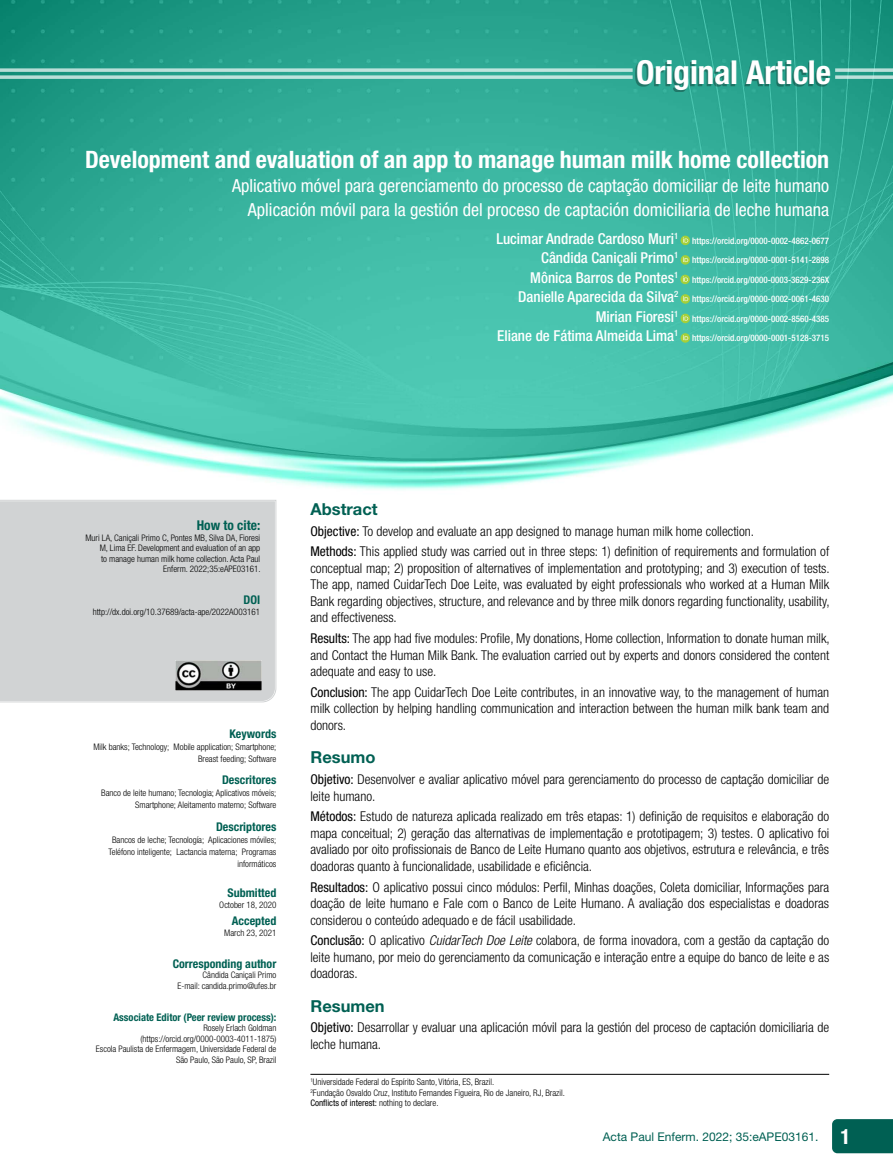
<style>
.page{position:relative;width:893px;height:1170px;background:#fff}
.page>*{position:absolute;margin:0;border:0;box-sizing:border-box;transform-origin:0 0}
.t1{font:700 condensed 33px "Helvetica Neue LT Std";color:#fff}
.t2{font:700 condensed 24px "Helvetica Neue LT Std";color:#fff}
.t3{font:condensed 18px/24px "Helvetica Neue LT Std";color:#fff;text-align:right}
.t4{font:700 16.5px "Helvetica Neue LT Std";color:#006053}
.t5{font:500 condensed 15px "Helvetica Neue LT Std";color:#fff}
.t6{font:300 condensed 13.5px/16.5px "Helvetica Neue LT Std";color:#000;text-align:justify}
.t7{font:700 condensed 13.5px "Helvetica Neue LT Std";color:#006053}
.t8{font:700 condensed 12px "Helvetica Neue LT Std";color:#006053}
.t9{font:12px "Helvetica Neue LT Std";color:#006053}
.t10{font:700 condensed 10.5px "Helvetica Neue LT Std";color:#006053}
.t11{font:300 condensed 9px/10.5px "Helvetica Neue LT Std";color:#000;text-align:right}
.t12{font:500 condensed 9px "Helvetica Neue LT Std";color:#fff}
.s1{font-weight:400}
.s2{font-style:italic}
.s3{font-weight:700;font-stretch:condensed;font-size:21px;color:#fff}
</style>
<div class="page">
<div style="left:832px;top:1119px;width:61px;height:34px;background:#006053"></div>
<img style="left:0;top:0;width:893px;height:490px">
<svg style="left:835px;top:75px;width:58px;height:4px"></svg>
<svg style="left:835px;top:68px;width:58px;height:4px"></svg>
<svg style="left:0;top:500px;width:277px;height:203px;background:#e1e3e3"></svg>
<div style="left:0;top:501px;width:275px;height:199px;background:#d1d3d4"></div>
<img style="left:175px;top:660px;width:86px;height:30px">
<svg style="left:680px;top:236px;width:10px;height:9px"></svg>
<svg style="left:683px;top:237px;width:5px;height:5px"></svg>
<svg style="left:680px;top:255px;width:10px;height:10px"></svg>
<svg style="left:683px;top:257px;width:5px;height:5px"></svg>
<svg style="left:680px;top:275px;width:10px;height:9px"></svg>
<svg style="left:683px;top:276px;width:5px;height:5px"></svg>
<svg style="left:680px;top:294px;width:10px;height:10px"></svg>
<svg style="left:683px;top:296px;width:5px;height:5px"></svg>
<svg style="left:680px;top:314px;width:10px;height:9px"></svg>
<svg style="left:683px;top:315px;width:5px;height:5px"></svg>
<svg style="left:680px;top:333px;width:10px;height:10px"></svg>
<svg style="left:683px;top:335px;width:5px;height:5px"></svg>
<hr style="left:310px;top:1073px;width:519px;height:1px;background:#000">
<div style="left:635px;top:62px;width:193px;height:30px;background:#000;opacity:.3"></div>
<svg style="left:0;top:75px;width:633px;height:4px;background:#aadad2"></svg>
<svg style="left:0;top:68px;width:633px;height:4px;background:#aadad1"></svg>
<h1 class="t1" style="left:636px;top:52px;width:196px">Original Article</h1>
<h2 class="t2" style="left:85px;top:144px;width:746px">Development and evaluation of an app to manage human milk home collection</h2>
<h3 class="t3" style="left:232px;top:173px;width:599px">Aplicativo móvel para gerenciamento do processo de captação domiciliar de leite humano<br>Aplicación móvil para la gestión del proceso de captación domiciliaria de leche humana</h3>
<p class="t5" style="left:496px;top:229px;width:183px">Lucimar Andrade Cardoso Muri<sup>1</sup></p>
<p class="t12" style="left:692px;top:235px;width:138px">https://orcid.org/0000-0002-4862-0677</p>
<p class="t5" style="left:541px;top:249px;width:139px">Cândida Caniçali Primo<sup>1</sup></p>
<p class="t12" style="left:692px;top:254px;width:138px">https://orcid.org/0000-0001-5141-2898</p>
<p class="t5" style="left:530px;top:268px;width:150px">Mônica Barros de Pontes<sup>1</sup></p>
<p class="t12" style="left:692px;top:274px;width:139px">https://orcid.org/0000-0003-3629-236X</p>
<p class="t5" style="left:518px;top:288px;width:162px">Danielle Aparecida da Silva<sup>2</sup></p>
<p class="t12" style="left:692px;top:293px;width:138px">https://orcid.org/0000-0002-0061-4630</p>
<p class="t5" style="left:596px;top:307px;width:84px">Mirian Fioresi<sup>1</sup></p>
<p class="t12" style="left:692px;top:313px;width:138px">https://orcid.org/0000-0002-8560-4385</p>
<p class="t5" style="left:497px;top:327px;width:183px">Eliane de Fátima Almeida Lima<sup>1</sup></p>
<p class="t12" style="left:692px;top:332px;width:138px">https://orcid.org/0000-0001-5128-3715</p>
<p class="t7" style="left:197px;top:517px;width:65px">How to cite:</p>
<p class="t11" style="left:85px;top:532px;width:177px">Muri LA, Caniçali Primo C, Pontes MB, Silva DA, Fioresi M, Lima EF. Development and evaluation of an app<br>to manage human milk home collection. Acta Paul Enferm. 2022;35:eAPE03161.</p>
<p class="t8" style="left:244px;top:593px;width:18px">DOI</p>
<p class="t11" style="left:93px;top:606px;width:169px">http://dx.doi.org/10.37689/acta-ape/2022AO03161</p>
<p class="t8" style="left:230px;top:726px;width:48px">Keywords</p>
<p class="t11" style="left:93px;top:740px;width:184px;line-height:12px">Milk banks; Technology; Mobile application; Smartphone;<br>Breast feeding; Software</p>
<p class="t8" style="left:222px;top:772px;width:56px">Descritores</p>
<p class="t11" style="left:101px;top:787px;width:177px;line-height:12px">Banco de leite humano; Tecnologia; Aplicativos móveis;<br>Smartphone; Aleitamento materno; Software</p>
<p class="t8" style="left:216px;top:819px;width:62px">Descriptores</p>
<p class="t11" style="left:108px;top:833px;width:169px;line-height:12px">Bancos de leche; Tecnología; Aplicaciones móviles;<br>Teléfono inteligente; Lactancia materna; Programas informáticos</p>
<p class="t8" style="left:228px;top:885px;width:50px">Submitted</p>
<p class="t11" style="left:219px;top:899px;width:59px">October 18, 2020</p>
<p class="t8" style="left:232px;top:913px;width:46px">Accepted</p>
<p class="t11" style="left:224px;top:927px;width:54px">March 23, 2021</p>
<p class="t8" style="left:173px;top:956px;width:105px">Corresponding author</p>
<p class="t11" style="left:177px;top:969px;width:100px">Cândida Caniçali Primo<br>E-mail: candida.primo@ufes.br</p>
<p class="t10" style="left:113px;top:1010px;width:164px">Associate Editor (Peer review process):</p>
<p class="t11" style="left:96px;top:1022px;width:182px">Rosely Erlach Goldman (https://orcid.org/0000-0003-4011-1875)<br>Escola Paulista de Enfermagem, Universidade Federal de São Paulo, São Paulo, SP, Brazil</p>
<p class="t4" style="left:310px;top:498px;width:69px">Abstract</p>
<p class="t6" style="left:310px;top:520px;width:520px;line-height:20.7px"><span class="s1">Objective:</span> To develop and evaluate an app designed to manage human milk home collection.<br><span class="s1">Methods:</span> This applied study was carried out in three steps: 1) definition of requirements and formulation of</p>
<p class="t6" style="left:310px;top:559px;width:521px">conceptual map; 2) proposition of alternatives of implementation and prototyping; and 3) execution of tests.<br>The app, named CuidarTech Doe Leite, was evaluated by eight professionals who worked at a Human Milk Bank regarding objectives, structure, and relevance and by three milk donors regarding functionality, usability, and effectiveness.</p>
<p class="t6" style="left:310px;top:630px;width:521px"><span class="s1">Results:</span> The app had five modules: Profile, My donations, Home collection, Information to donate human milk, and Contact the Human Milk Bank. The evaluation carried out by experts and donors considered the content adequate and easy to use.</p>
<p class="t6" style="left:310px;top:683px;width:520px"><span class="s1">Conclusion:</span> The app CuidarTech Doe Leite contributes, in an innovative way, to the management of human milk collection by helping handling communication and interaction between the human milk bank team and donors.</p>
<p class="t4" style="left:310px;top:747px;width:67px">Resumo</p>
<p class="t6" style="left:310px;top:770px;width:520px"><span class="s1">Objetivo:</span> Desenvolver e avaliar aplicativo móvel para gerenciamento do processo de captação domiciliar de leite humano.</p>
<p class="t6" style="left:310px;top:808px;width:520px"><span class="s1">Métodos:</span> Estudo de natureza aplicada realizado em três etapas: 1) definição de requisitos e elaboração do mapa conceitual; 2) geração das alternativas de implementação e prototipagem; 3) testes. O aplicativo foi avaliado por oito profissionais de Banco de Leite Humano quanto aos objetivos, estrutura e relevância, e três doadoras quanto à funcionalidade, usabilidade e eficiência.</p>
<p class="t6" style="left:310px;top:878px;width:520px"><span class="s1">Resultados:</span> O aplicativo possui cinco módulos: Perfil, Minhas doações, Coleta domiciliar, Informações para doação de leite humano e Fale com o Banco de Leite Humano. A avaliação dos especialistas e doadoras considerou o conteúdo adequado e de fácil usabilidade.</p>
<p class="t6" style="left:310px;top:932px;width:520px"><span class="s1">Conclusão:</span> O aplicativo <span class="s2">CuidarTech Doe Leite</span> colabora, de forma inovadora, com a gestão da captação do leite humano, por meio do gerenciamento da comunicação e interação entre a equipe do banco de leite e as doadoras.</p>
<p class="t4" style="left:310px;top:995px;width:76px">Resumen</p>
<p class="t6" style="left:310px;top:1019px;width:520px"><span class="s1">Objetivo:</span> Desarrollar y evaluar una aplicación móvil para la gestión del proceso de captación domiciliaria de leche humana.</p>
<p class="t11" style="left:310px;top:1076px;width:256px;text-align:left"><sup>1</sup>Universidade Federal do Espírito Santo, Vitória, ES, Brazil.<br><sup>2</sup>Fundação Osvaldo Cruz, Instituto Fernandes Figueira, Rio de Janeiro, RJ, Brazil.<br><span class="s1">Conflicts of interest:</span> nothing to declare.</p>
<p class="t9" style="left:603px;top:1129px;width:249px">Acta Paul Enferm. 2022; 35:eAPE03161. <span class="s3">1</span></p>
</div>
